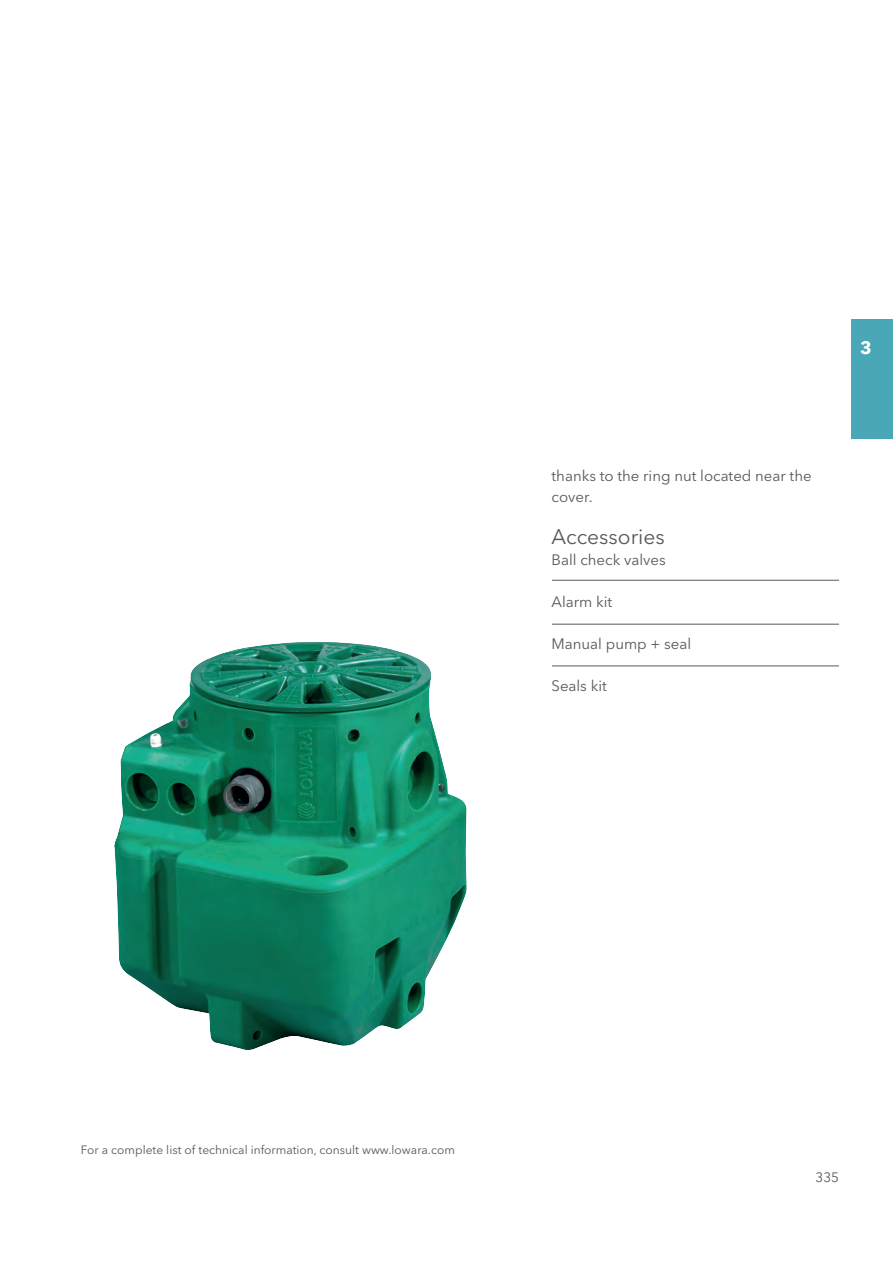
<style>
.page{position:relative;width:893px;height:1263px;background:#fff}
.page>*{position:absolute;margin:0;border:0;box-sizing:border-box;transform-origin:0 0}
.t1{font:21px "Avenir Next LT Pro";color:#57585a}
.t2{font:700 18px "Avenir Next LT Pro";color:#fff}
.t3{font:15px/21px "Avenir Next LT Pro";color:#57585a}
.t4{font:13.5px "Avenir Next LT Pro";color:#57585a}
.t5{font:12px "Avenir Next LT Pro";color:#57585a}
</style>
<div class="page">
<div style="left:852px;top:319px;width:41px;height:119px;background:#4aa7b8"></div>
<hr style="left:552px;top:580px;width:287px;height:1px;background:#57585a">
<hr style="left:552px;top:666px;width:287px;height:1px;background:#57585a">
<hr style="left:552px;top:624px;width:287px;height:1px;background:#57585a">
<img style="left:114px;top:642px;width:353px;height:408px">
<p class="t3" style="left:551px;top:467px;width:262px">thanks to the ring nut located near the cover.</p>
<p class="t1" style="left:551px;top:528px;width:115px">Accessories</p>
<p class="t3" style="left:551px;top:551px;width:116px">Ball check valves</p>
<p class="t3" style="left:551px;top:593px;width:62px">Alarm kit</p>
<p class="t3" style="left:551px;top:635px;width:141px">Manual pump + seal</p>
<p class="t3" style="left:551px;top:677px;width:57px">Seals kit</p>
<p class="t2" style="left:860px;top:341px;width:13px">3</p>
<p class="t5" style="left:81px;top:1145px;width:375px">For a complete list of technical information, consult www.lowara.com</p>
<p class="t4" style="left:815px;top:1172px;width:25px">335</p>
</div>
